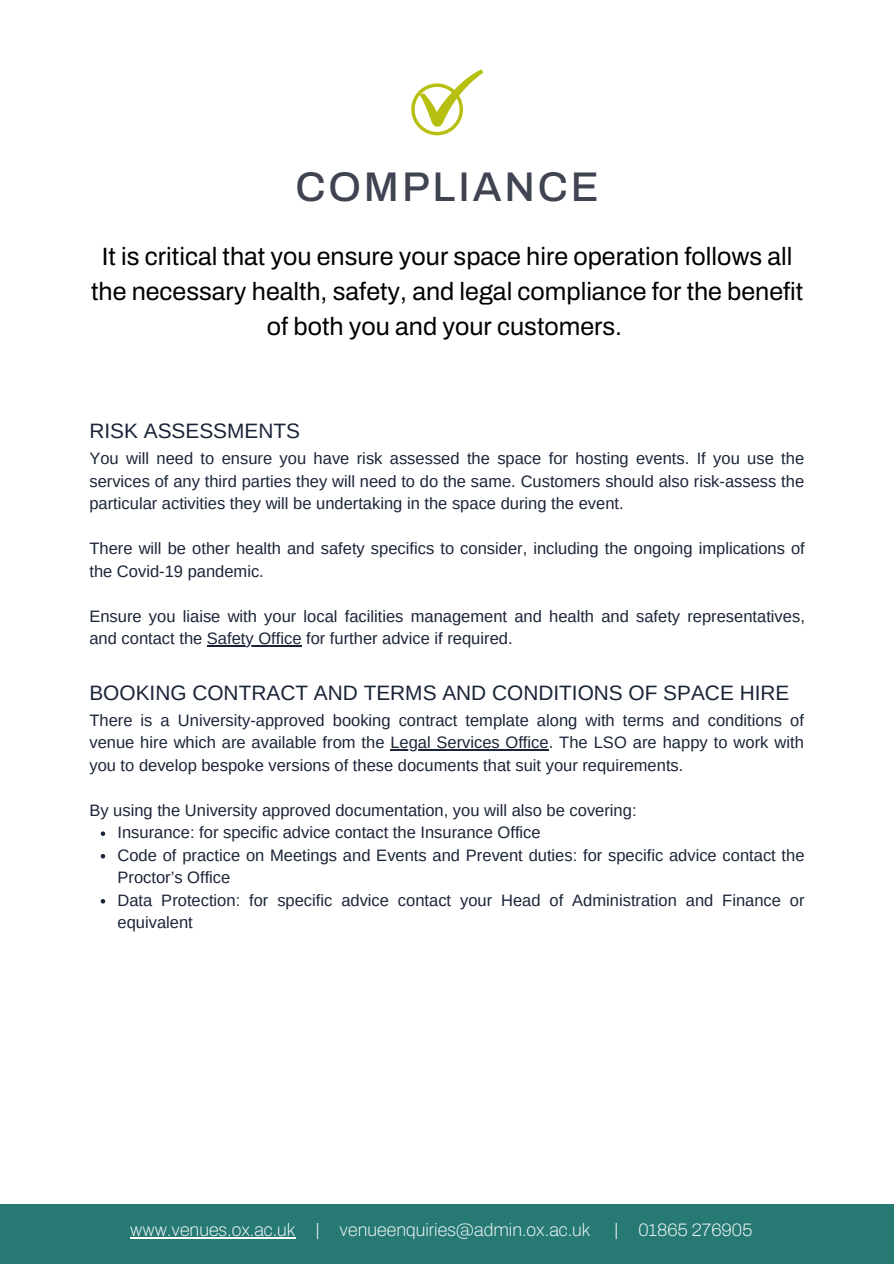
<style>
.page{position:relative;width:894px;height:1264px;background:#fff}
.page>*{position:absolute;margin:0;border:0;box-sizing:border-box;transform-origin:0 0}
.t1{font:500 41.55px "Archivo";letter-spacing:.07em;color:#404352}
.t2{font:25.05px/35px "Archivo";color:#000;text-align:center}
.t3{font:20.85px "Arimo";color:#1b2538}
.t4{font:100 18px "Archivo";color:#fff}
.t5{font:16.5px/22.5px "Arimo";color:#1b2538}
</style>
<div class="page">
<svg style="left:101px;top:831px;width:4px;height:5px"></svg>
<svg style="left:101px;top:854px;width:4px;height:4px"></svg>
<svg style="left:101px;top:899px;width:4px;height:4px"></svg>
<hr style="left:207px;top:645px;width:94px;height:1px;background:#1b2538">
<hr style="left:390px;top:749px;width:158px;height:1px;background:#1b2538">
<svg style="left:411px;top:69px;width:72px;height:66px"></svg>
<div style="left:0;top:1203px;width:893px;height:60px;background:#277a73"></div>
<hr style="left:130px;top:1236px;width:165px;height:2px;background:#fff">
<p class="t1" style="left:295px;top:165px;width:305px">COMPLIANCE</p>
<p class="t2" style="left:91px;top:239px;width:713px">It is critical that you ensure your space hire operation follows all the necessary health, safety, and legal compliance for the benefit of both you and your customers.</p>
<p class="t3" style="left:89px;top:419px;width:212px">RISK ASSESSMENTS</p>
<p class="t5" style="left:89px;top:447px;width:716px;text-align:justify">You will need to ensure you have risk assessed the space for hosting events. If you use the services of any third parties they will need to do the same. Customers should also risk-assess the particular activities they will be undertaking in the space during the event.</p>
<p class="t5" style="left:89px;top:537px;width:716px">There will be other health and safety specifics to consider, including the ongoing implications of the Covid-19 pandemic.</p>
<p class="t5" style="left:89px;top:605px;width:716px">Ensure you liaise with your local facilities management and health and safety representatives, and contact the Safety Office for further advice if required.</p>
<p class="t3" style="left:89px;top:680px;width:701px">BOOKING CONTRACT AND TERMS AND CONDITIONS OF SPACE HIRE</p>
<p class="t5" style="left:89px;top:708px;width:715px;text-align:justify">There is a University-approved booking contract template along with terms and conditions of venue hire which are available from the Legal Services Office. The LSO are happy to work with you to develop bespoke versions of these documents that suit your requirements.</p>
<p class="t5" style="left:89px;top:798px;width:548px">By using the University approved documentation, you will also be covering:</p>
<p class="t5" style="left:117px;top:821px;width:424px">Insurance: for specific advice contact the Insurance Office</p>
<p class="t5" style="left:117px;top:843px;width:688px">Code of practice on Meetings and Events and Prevent duties: for specific advice contact the<br>Proctor’s Office</p>
<p class="t5" style="left:117px;top:888px;width:688px">Data Protection: for specific advice contact your Head of Administration and Finance or equivalent</p>
<p class="t4" style="left:130px;top:1219px;width:462px">www.venues.ox.ac.uk | venueenquiries@admin.ox.ac.uk</p>
<p class="t4" style="left:614px;top:1219px;width:139px">| 01865 276905</p>
</div>
